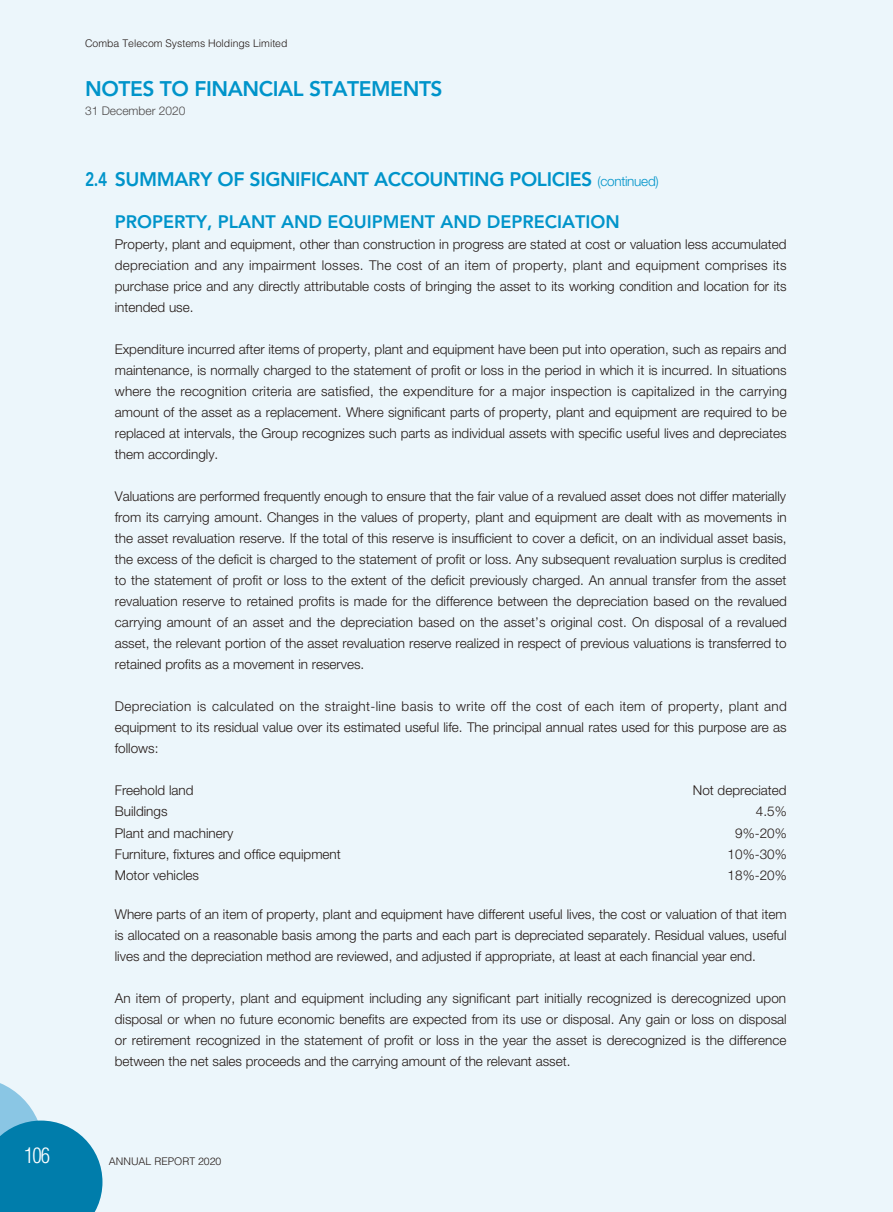
<style>
.page{position:relative;width:893px;height:1212px;background:#ecf6fb}
.page>*{position:absolute;margin:0;border:0;box-sizing:border-box;transform-origin:0 0}
.t1{font:800 21px "Avenir LT Std";letter-spacing:-.02em;color:#0094ca}
.t2{font:300 condensed 21px "Helvetica LT Std";color:#fff}
.t3{font:800 19.5px "Avenir LT Std";letter-spacing:-.02em;color:#0094ca;scale:.8 1}
.t4{font:800 18px "Avenir LT Std";color:#0094ca}
.t5{font:300 13.5px/21px "Helvetica Neue LT Std";color:#231916;text-align:justify}
.t6{font:300 12px "Helvetica Neue LT Std";color:#4d4a4a}
.t7{font:300 10.5px "Helvetica LT Std";color:#231916}
.s1{font-family:"Helvetica Neue LT Std";font-weight:300;font-size:13.5px}
</style>
<div class="page">
<svg style="left:0;top:1083px;width:102px;height:129px"></svg>
<p class="t7" style="left:85px;top:37px;width:204px">Comba Telecom Systems Holdings Limited</p>
<h1 class="t1" style="left:85px;top:76px;width:359px">NOTES TO FINANCIAL STATEMENTS</h1>
<p class="t6" style="left:85px;top:103px;width:102px">31 December 2020</p>
<h2 class="t3" style="left:85px;top:168px;width:719px">2.4 SUMMARY OF SIGNIFICANT ACCOUNTING POLICIES <span class="s1">(continued)</span></h2>
<h3 class="t4" style="left:115px;top:211px;width:506px">PROPERTY, PLANT AND EQUIPMENT AND DEPRECIATION</h3>
<p class="t5" style="left:115px;top:234px;width:673px">Property, plant and equipment, other than construction in progress are stated at cost or valuation less accumulated depreciation and any impairment losses. The cost of an item of property, plant and equipment comprises its purchase price and any directly attributable costs of bringing the asset to its working condition and location for its intended use.</p>
<p class="t5" style="left:115px;top:339px;width:674px">Expenditure incurred after items of property, plant and equipment have been put into operation, such as repairs and maintenance, is normally charged to the statement of profit or loss in the period in which it is incurred. In situations where the recognition criteria are satisfied, the expenditure for a major inspection is capitalized in the carrying amount of the asset as a replacement. Where significant parts of property, plant and equipment are required to be replaced at intervals, the Group recognizes such parts as individual assets with specific useful lives and depreciates them accordingly.</p>
<p class="t5" style="left:115px;top:486px;width:674px">Valuations are performed frequently enough to ensure that the fair value of a revalued asset does not differ materially from its carrying amount. Changes in the values of property, plant and equipment are dealt with as movements in the asset revaluation reserve. If the total of this reserve is insufficient to cover a deficit, on an individual asset basis, the excess of the deficit is charged to the statement of profit or loss. Any subsequent revaluation surplus is credited to the statement of profit or loss to the extent of the deficit previously charged. An annual transfer from the asset revaluation reserve to retained profits is made for the difference between the depreciation based on the revalued carrying amount of an asset and the depreciation based on the asset’s original cost. On disposal of a revalued asset, the relevant portion of the asset revaluation reserve realized in respect of previous valuations is transferred to retained profits as a movement in reserves.</p>
<p class="t5" style="left:115px;top:696px;width:674px">Depreciation is calculated on the straight-line basis to write off the cost of each item of property, plant and equipment to its residual value over its estimated useful life. The principal annual rates used for this purpose are as follows:</p>
<p class="t5" style="left:115px;top:780px;width:80px">Freehold land</p>
<p class="t5" style="left:693px;top:780px;width:95px">Not depreciated</p>
<p class="t5" style="left:115px;top:801px;width:54px">Buildings</p>
<p class="t5" style="left:756px;top:801px;width:32px">4.5%</p>
<p class="t5" style="left:115px;top:822px;width:120px">Plant and machinery</p>
<p class="t5" style="left:735px;top:822px;width:53px">9%-20%</p>
<p class="t5" style="left:115px;top:843px;width:228px">Furniture, fixtures and office equipment</p>
<p class="t5" style="left:728px;top:843px;width:61px">10%-30%</p>
<p class="t5" style="left:115px;top:864px;width:86px">Motor vehicles</p>
<p class="t5" style="left:728px;top:864px;width:61px">18%-20%</p>
<p class="t5" style="left:115px;top:904px;width:673px">Where parts of an item of property, plant and equipment have different useful lives, the cost or valuation of that item is allocated on a reasonable basis among the parts and each part is depreciated separately. Residual values, useful lives and the depreciation method are reviewed, and adjusted if appropriate, at least at each financial year end.</p>
<p class="t5" style="left:115px;top:988px;width:673px">An item of property, plant and equipment including any significant part initially recognized is derecognized upon disposal or when no future economic benefits are expected from its use or disposal. Any gain or loss on disposal or retirement recognized in the statement of profit or loss in the year the asset is derecognized is the difference between the net sales proceeds and the carrying amount of the relevant asset.</p>
<h1 class="t2" style="left:24px;top:1142px;width:27px">106</h1>
<p class="t7" style="left:109px;top:1155px;width:114px">ANNUAL REPORT 2020</p>
</div>
